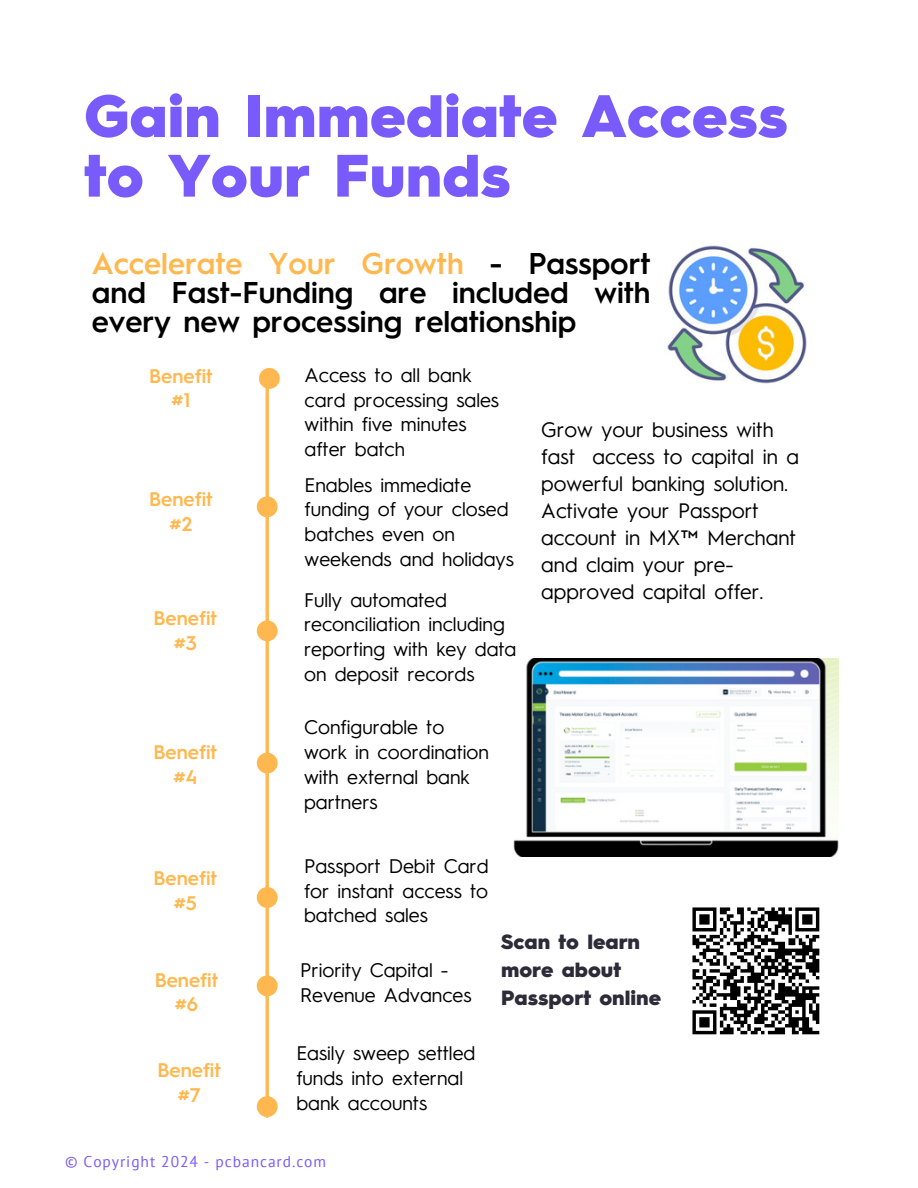
<style>
.page{position:relative;width:918px;height:1188px;background:#fff}
.page>*{position:absolute;margin:0;border:0;box-sizing:border-box;transform-origin:0 0}
.t1{font:900 60px/59.7px "Hurme Geometric Sans 3";color:#795bfc}
.t2{font:600 30.15px/29.2px "Hurme Geometric Sans 1";color:#000;text-align:justify}
.t3{font:21px/27px "Hurme Geometric Sans 1";color:#000}
.t4{font:900 20.7px/28px "Hurme Geometric Sans 3";color:#2e2b38}
.t5{font:19.8px/24.8px "Hurme Geometric Sans 3";color:#000}
.t6{font:600 19.8px/24.8px "Hurme Geometric Sans 1";color:#ffb84f;text-align:center}
.t7{font:15.45px "PT Sans";letter-spacing:.06em;color:#795bfc}
.s1{color:#ffb84f}
</style>
<div class="page">
<hr style="left:266px;top:381px;width:3px;height:735px;background:#ffb84f">
<svg style="left:259px;top:368px;width:21px;height:21px"></svg>
<svg style="left:257px;top:496px;width:21px;height:21px"></svg>
<svg style="left:257px;top:620px;width:21px;height:21px"></svg>
<svg style="left:257px;top:753px;width:21px;height:20px"></svg>
<svg style="left:257px;top:887px;width:21px;height:21px"></svg>
<svg style="left:257px;top:975px;width:21px;height:21px"></svg>
<img style="left:513px;top:659px;width:325px;height:198px">
<svg style="left:692px;top:907px;width:128px;height:128px"></svg>
<img style="left:667px;top:245px;width:140px;height:139px">
<svg style="left:257px;top:1096px;width:21px;height:21px"></svg>
<p class="t1" style="left:84px;top:91px;width:705px">Gain Immediate Access to Your Funds</p>
<h3 class="t2" style="left:92px;top:251px;width:560px"><span class="s1">Accelerate Your Growth</span> - Passport and Fast-Funding are included with every new processing relationship</h3>
<h3 class="t6" style="left:149px;top:365px;width:65px">Benefit #1</h3>
<p class="t5" style="left:305px;top:364px;width:196px">Access to all bank card processing sales within five minutes after batch</p>
<h4 class="t6" style="left:149px;top:489px;width:65px">Benefit #2</h4>
<h4 class="t6" style="left:153px;top:607px;width:65px">Benefit #3</h4>
<h3 class="t6" style="left:153px;top:742px;width:65px">Benefit #4</h3>
<h4 class="t6" style="left:153px;top:868px;width:65px">Benefit #5</h4>
<p class="t5" style="left:305px;top:474px;width:211px">Enables immediate funding of your closed batches even on weekends and holidays</p>
<h4 class="t5" style="left:304px;top:589px;width:214px">Fully automated reconciliation including reporting with key data on deposit records</h4>
<h3 class="t5" style="left:304px;top:717px;width:187px">Configurable to work in coordination with external bank partners</h3>
<p class="t5" style="left:304px;top:855px;width:186px;text-align:justify">Passport Debit Card for instant access to batched sales</p>
<h3 class="t3" style="left:541px;top:417px;width:259px">Grow your business with fast access to capital in a powerful banking solution.<br>Activate your Passport account in MX™ Merchant and claim your pre&shy;approved capital offer.</h3>
<p class="t6" style="left:155px;top:969px;width:65px">Benefit #6</p>
<h4 class="t5" style="left:300px;top:959px;width:173px">Priority Capital -<br>Revenue Advances</h4>
<p class="t6" style="left:157px;top:1059px;width:65px">Benefit #7</p>
<p class="t5" style="left:296px;top:1043px;width:181px">Easily sweep settled funds into external bank accounts</p>
<h4 class="t7" style="left:65px;top:1151px;width:263px">© Copyright 2024 - pcbancard.com</h4>
<p class="t4" style="left:501px;top:930px;width:162px">Scan to learn more about<br>Passport online</p>
</div>
